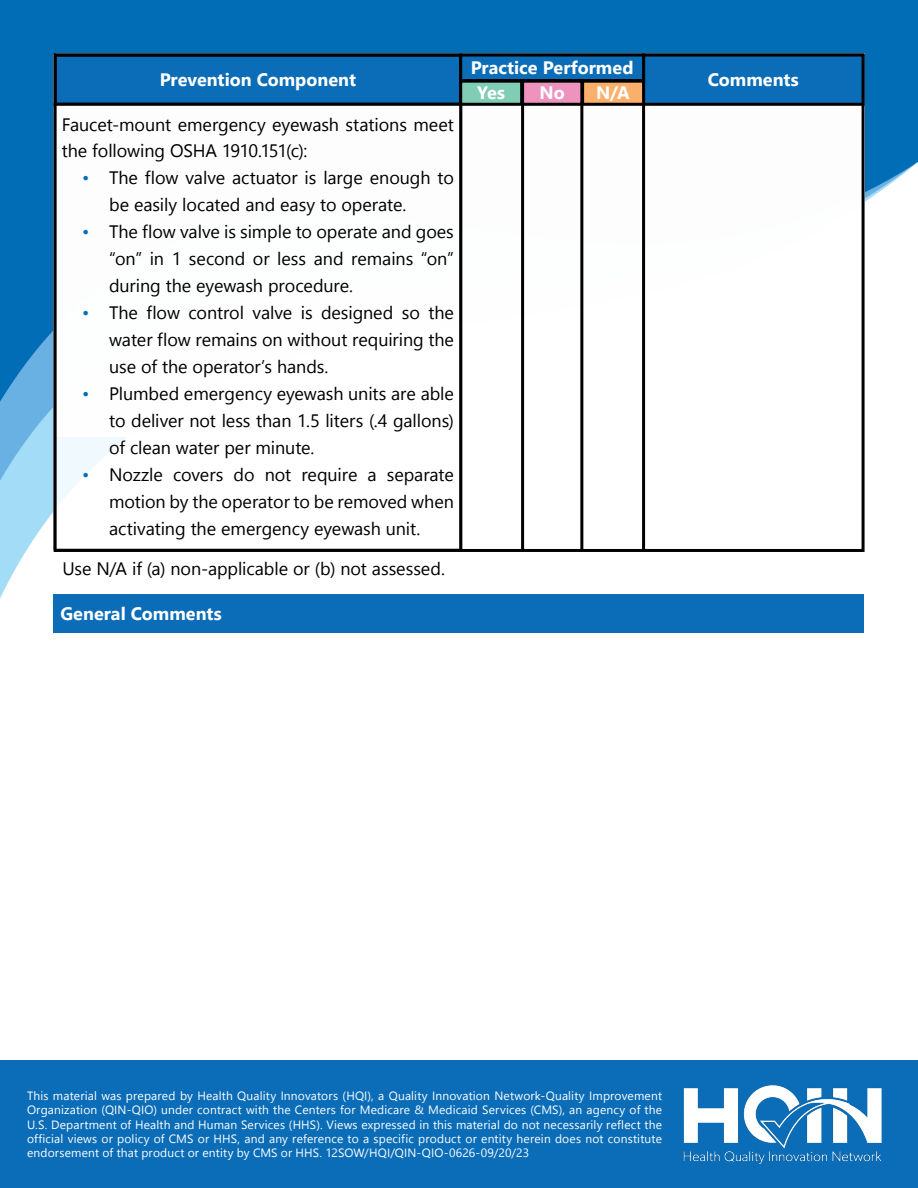
<style>
.page{position:relative;width:918px;height:1188px;background:#fff}
.page>*{position:absolute;margin:0;border:0;box-sizing:border-box;transform-origin:0 0}
.t1{font:18px/27px "Nirmala UI";letter-spacing:-.005em;color:#000;text-align:justify}
.t2{font:700 18px "Nirmala UI";color:#fff}
.t3{font:12px/14.4px "Nirmala UI";letter-spacing:.01em;color:#fff;text-align:justify}
.s1{color:#006eb7}
</style>
<div class="page">
<img style="left:0;top:0;width:918px;height:605px">
<div style="left:54px;top:54px;width:810px;height:462px;background:#fff"></div>
<div style="left:0;top:1061px;width:918px;height:127px;background:#0b6db7"></div>
<div style="left:55px;top:55px;width:406px;height:49px;background:#0b6db7"></div>
<div style="left:644px;top:55px;width:219px;height:49px;background:#0b6db7"></div>
<div style="left:642px;top:54px;width:223px;height:52px;border:3px solid #000"></div>
<div style="left:461px;top:55px;width:183px;height:26px;background:#0b6db7"></div>
<div style="left:459px;top:54px;width:186px;height:28px;border:3px solid #000"></div>
<div style="left:461px;top:81px;width:61px;height:23px;background:#81ccb5"></div>
<div style="left:459px;top:80px;width:64px;height:26px;border:3px solid #000"></div>
<div style="left:523px;top:81px;width:59px;height:23px;background:#ed93be"></div>
<div style="left:521px;top:80px;width:62px;height:26px;border:3px solid #000"></div>
<div style="left:583px;top:81px;width:61px;height:23px;background:#faaf6a"></div>
<div style="left:581px;top:80px;width:64px;height:26px;border:3px solid #000"></div>
<hr style="left:459px;top:104px;width:3px;height:447px;background:#000">
<hr style="left:521px;top:103px;width:3px;height:448px;background:#000">
<hr style="left:580px;top:104px;width:3px;height:447px;background:#000">
<hr style="left:642px;top:103px;width:3px;height:448px;background:#000">
<div style="left:54px;top:103px;width:408px;height:447px;border:2px solid #000"></div>
<div style="left:54px;top:594px;width:810px;height:39px;background:#0b6db7"></div>
<img style="left:683px;top:1085px;width:199px;height:79px">
<h1 class="t2" style="left:160px;top:65px;width:198px">Prevention Component</h1>
<p class="t1" style="left:62px;top:111px;width:394px;line-height:25.5px">Faucet-mount emergency eyewash stations meet the following OSHA 1910.151(c):</p>
<p class="t1" style="left:109px;top:163px;width:346px;text-indent:-27px"><span class="s1">•</span> The flow valve actuator is large enough to be easily located and easy to operate.</p>
<p class="t1" style="left:109px;top:217px;width:346px;text-indent:-27px"><span class="s1">•</span> The flow valve is simple to operate and goes “on” in 1 second or less and remains “on” during the eyewash procedure.</p>
<p class="t1" style="left:109px;top:298px;width:346px;text-indent:-27px"><span class="s1">•</span> The flow control valve is designed so the water flow remains on without requiring the use of the operator’s hands.</p>
<p class="t1" style="left:109px;top:379px;width:346px;text-indent:-27px"><span class="s1">•</span> Plumbed emergency eyewash units are able to deliver not less than 1.5 liters (.4 gallons) of clean water per minute.</p>
<p class="t1" style="left:109px;top:460px;width:346px;text-indent:-27px"><span class="s1">•</span> Nozzle covers do not require a separate motion by the operator to be removed when activating the emergency eyewash unit.</p>
<p class="t1" style="left:62px;top:554px;width:384px">Use N/A if (a) non-applicable or (b) not assessed.</p>
<h2 class="t2" style="left:60px;top:599px;width:163px">General Comments</h2>
<h2 class="t2" style="left:471px;top:53px;width:164px">Practice Performed</h2>
<h2 class="t2" style="left:477px;top:78px;width:29px">Yes</h2>
<h2 class="t2" style="left:540px;top:78px;width:27px">No</h2>
<h2 class="t2" style="left:596px;top:78px;width:35px">N/A</h2>
<h1 class="t2" style="left:708px;top:65px;width:92px">Comments</h1>
<p class="t3" style="left:27px;top:1088px;width:637px">This material was prepared by Health Quality Innovators (HQI), a Quality Innovation Network-Quality Improvement Organization (QIN-QIO) under contract with the Centers for Medicare &amp; Medicaid Services (CMS), an agency of the U.S. Department of Health and Human Services (HHS). Views expressed in this material do not necessarily reflect the official views or policy of CMS or HHS, and any reference to a specific product or entity herein does not constitute endorsement of that product or entity by CMS or HHS. 12SOW/HQI/QIN-QIO-0626-09/20/23</p>
</div>
